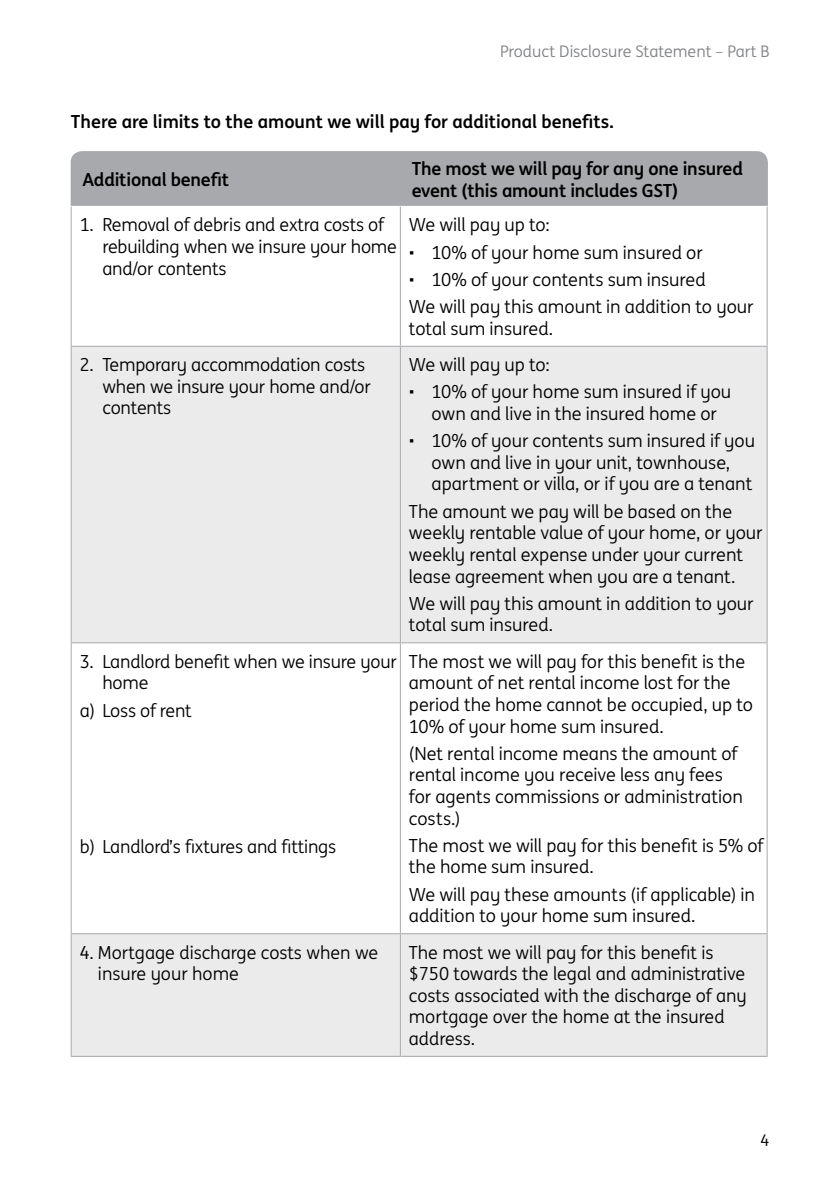
<style>
.page{position:relative;width:840px;height:1191px;background:#fff}
.page>*{position:absolute;margin:0;border:0;box-sizing:border-box;transform-origin:0 0}
.t1{font:18px/21.6px "ING Me";letter-spacing:-.005em;color:#000}
.t2{font:700 18px/21.6px "ING Me";letter-spacing:-.01em;color:#000}
.t3{font:16px "ING Me";color:#808285}
.t4{font:16px "ING Me";color:#000}
</style>
<div class="page">
<div style="left:71px;top:151px;width:696px;height:55px;background:#a7a9ac"></div>
<svg style="left:72px;top:347px;width:694px;height:708px;fill:#ebebec"></svg>
<hr style="left:71px;top:207px;width:1px;height:139px;background:#a7a9ac">
<hr style="left:399px;top:207px;width:1px;height:139px;background:#a7a9ac">
<hr style="left:766px;top:207px;width:1px;height:139px;background:#a7a9ac">
<hr style="left:71px;top:346px;width:329px;height:1px;background:#a7a9ac">
<hr style="left:71px;top:347px;width:1px;height:295px;background:#a7a9ac">
<hr style="left:400px;top:346px;width:367px;height:1px;background:#a7a9ac">
<hr style="left:399px;top:347px;width:1px;height:295px;background:#a7a9ac">
<hr style="left:766px;top:347px;width:1px;height:295px;background:#a7a9ac">
<hr style="left:71px;top:642px;width:329px;height:1px;background:#a7a9ac">
<hr style="left:71px;top:643px;width:1px;height:290px;background:#a7a9ac">
<hr style="left:400px;top:642px;width:367px;height:1px;background:#a7a9ac">
<hr style="left:399px;top:643px;width:1px;height:290px;background:#a7a9ac">
<hr style="left:766px;top:643px;width:1px;height:290px;background:#a7a9ac">
<hr style="left:71px;top:933px;width:329px;height:1px;background:#a7a9ac">
<hr style="left:71px;top:934px;width:1px;height:121px;background:#a7a9ac">
<hr style="left:400px;top:933px;width:367px;height:1px;background:#a7a9ac">
<hr style="left:399px;top:934px;width:1px;height:121px;background:#a7a9ac">
<hr style="left:766px;top:934px;width:1px;height:121px;background:#a7a9ac">
<hr style="left:71px;top:1055px;width:329px;height:1px;background:#a7a9ac">
<hr style="left:400px;top:1055px;width:367px;height:1px;background:#a7a9ac">
<p class="t3" style="left:500px;top:40px;width:271px">Product Disclosure Statement – Part B</p>
<p class="t2" style="left:71px;top:110px;width:544px">There are limits to the amount we will pay for additional benefits.</p>
<p class="t2" style="left:82px;top:168px;width:148px">Additional benefit</p>
<p class="t2" style="left:411px;top:157px;width:332px">The most we will pay for any one insured event (this amount includes GST)</p>
<p class="t1" style="left:102px;top:213px;width:296px;text-indent:-23px">1. Removal of debris and extra costs of rebuilding when we insure your home and/or contents</p>
<p class="t1" style="left:408px;top:213px;width:142px">We will pay up to:</p>
<p class="t1" style="left:408px;top:241px;width:295px">• 10% of your home sum insured or</p>
<p class="t1" style="left:408px;top:265px;width:346px;line-height:27.2px">• 10% of your contents sum insured<br>We will pay this amount in addition to your</p>
<p class="t1" style="left:408px;top:317px;width:146px">total sum insured.</p>
<p class="t1" style="left:102px;top:353px;width:270px;text-indent:-23px">2. Temporary accommodation costs when we insure your home and/or contents</p>
<p class="t1" style="left:408px;top:353px;width:142px">We will pay up to:</p>
<p class="t1" style="left:408px;top:380px;width:324px;text-align:center">• 10% of your home sum insured if you own and live in the insured home or</p>
<p class="t1" style="left:431px;top:429px;width:325px;text-indent:-23px">• 10% of your contents sum insured if you own and live in your unit, townhouse, apartment or villa, or if you are a tenant</p>
<p class="t1" style="left:408px;top:500px;width:355px">The amount we pay will be based on the weekly rentable value of your home, or your weekly rental expense under your current lease agreement when you are a tenant.</p>
<p class="t1" style="left:408px;top:592px;width:346px">We will pay this amount in addition to your total sum insured.</p>
<p class="t1" style="left:102px;top:649px;width:296px;text-indent:-23px">3. Landlord benefit when we insure your home</p>
<p class="t1" style="left:80px;top:698px;width:114px">a) Loss of rent</p>
<p class="t1" style="left:80px;top:835px;width:258px">b) Landlord’s fixtures and fittings</p>
<p class="t1" style="left:408px;top:649px;width:345px">The most we will pay for this benefit is the amount of net rental income lost for the period the home cannot be occupied, up to 10% of your home sum insured.</p>
<p class="t1" style="left:408px;top:741px;width:335px">(Net rental income means the amount of rental income you receive less any fees for agents commissions or administration costs.)</p>
<p class="t1" style="left:408px;top:834px;width:356px">The most we will pay for this benefit is 5% of the home sum insured.</p>
<p class="t1" style="left:408px;top:882px;width:347px">We will pay these amounts (if applicable) in addition to your home sum insured.</p>
<p class="t1" style="left:98px;top:940px;width:281px;text-indent:-18px">4. Mortgage discharge costs when we insure your home</p>
<p class="t1" style="left:408px;top:940px;width:339px">The most we will pay for this benefit is $750 towards the legal and administrative costs associated with the discharge of any mortgage over the home at the insured address.</p>
<p class="t4" style="left:760px;top:1129px;width:11px">4</p>
</div>
